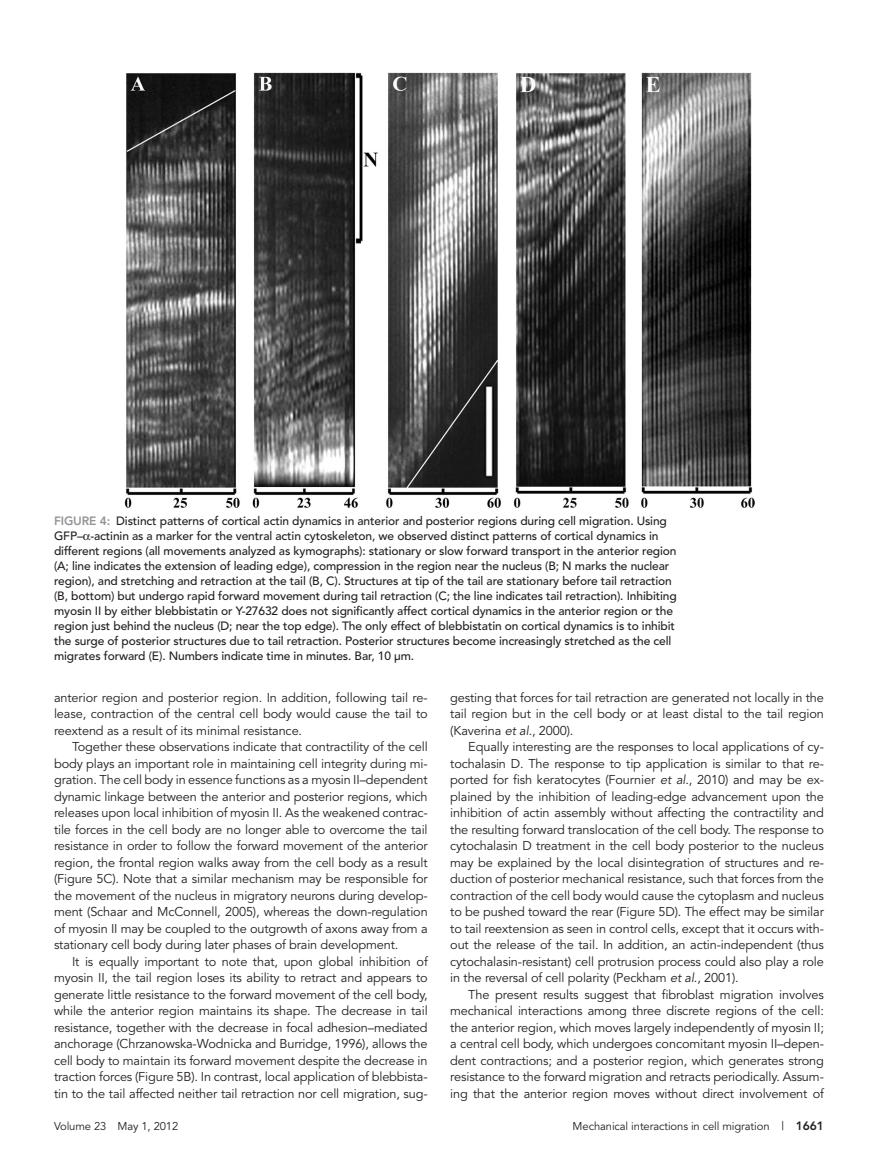
<style>
.page{position:relative;width:878px;height:1175px;background:#fff}
.page>*{position:absolute;margin:0;border:0;box-sizing:border-box;transform-origin:0 0}
.t1{font:12.75px/16.5px "Avenir";letter-spacing:-.01em;color:#231f20;text-align:justify}
.t2{font:500 12px/15px "Avenir";letter-spacing:-.01em;color:#231f20}
.t3{font:11.25px "Avenir";letter-spacing:-.01em;color:#231f20}
.s1{font-weight:800;color:#939598}
.s2{font-style:italic}
.s3{font-size:12px}
.s4{font-weight:800;font-size:12px}
</style>
<div class="page">
<img style="left:124px;top:72px;width:630px;height:436px">
<p class="t2" style="left:54px;top:513px;width:624px"><span class="s1">FIGURE 4:</span> Distinct patterns of cortical actin dynamics in anterior and posterior regions during cell migration. Using GFP– -actinin as a marker for the ventral actin cytoskeleton, we observed distinct patterns of cortical dynamics in different regions (all movements analyzed as kymographs): stationary or slow forward transport in the anterior region (A; line indicates the extension of leading edge), compression in the region near the nucleus (B; N marks the nuclear region), and stretching and retraction at the tail (B, C). Structures at tip of the tail are stationary before tail retraction (B, bottom) but undergo rapid forward movement during tail retraction (C; the line indicates tail retraction). Inhibiting myosin II by either blebbistatin or Y-27632 does not significantly affect cortical dynamics in the anterior region or the region just behind the nucleus (D; near the top edge). The only effect of blebbistatin on cortical dynamics is to inhibit the surge of posterior structures due to tail retraction. Posterior structures become increasingly stretched as the cell migrates forward (E). Numbers indicate time in minutes. Bar, 10 μm.</p>
<p class="t1" style="left:54px;top:689px;width:375px">anterior region and posterior region. In addition, following tail re&shy;lease, contraction of the central cell body would cause the tail to reextend as a result of its minimal resistance.</p>
<p class="t1" style="left:54px;top:738px;width:375px;text-indent:18px">Together these observations indicate that contractility of the cell body plays an important role in maintaining cell integrity during mi&shy;gration. The cell body in essence functions as a myosin II–dependent dynamic linkage between the anterior and posterior regions, which releases upon local inhibition of myosin II. As the weakened contrac&shy;tile forces in the cell body are no longer able to overcome the tail resistance in order to follow the forward movement of the anterior region, the frontal region walks away from the cell body as a result (Figure 5C). Note that a similar mechanism may be responsible for the movement of the nucleus in migratory neurons during develop&shy;ment (Schaar and McConnell, 2005), whereas the down-regulation of myosin II may be coupled to the outgrowth of axons away from a stationary cell body during later phases of brain development.</p>
<p class="t1" style="left:54px;top:953px;width:375px;text-indent:18px">It is equally important to note that, upon global inhibition of myosin II, the tail region loses its ability to retract and appears to generate little resistance to the forward movement of the cell body, while the anterior region maintains its shape. The decrease in tail resistance, together with the decrease in focal adhesion–mediated anchorage (Chrzanowska-Wodnicka and Burridge, 1996), allows the cell body to maintain its forward movement despite the decrease in traction forces (Figure 5B). In contrast, local application of blebbista&shy;tin to the tail affected neither tail retraction nor cell migration, sug-</p>
<p class="t1" style="left:450px;top:689px;width:375px">gesting that forces for tail retraction are generated not locally in the tail region but in the cell body or at least distal to the tail region (Kaverina <span class="s2">et al</span>., 2000).</p>
<p class="t1" style="left:450px;top:738px;width:375px;text-indent:18px">Equally interesting are the responses to local applications of cy&shy;tochalasin D. The response to tip application is similar to that re&shy;ported for fish keratocytes (Fournier <span class="s2">et al</span>., 2010) and may be ex&shy;plained by the inhibition of leading-edge advancement upon the inhibition of actin assembly without affecting the contractility and the resulting forward translocation of the cell body. The response to cytochalasin D treatment in the cell body posterior to the nucleus may be explained by the local disintegration of structures and re&shy;duction of posterior mechanical resistance, such that forces from the contraction of the cell body would cause the cytoplasm and nucleus to be pushed toward the rear (Figure 5D). The effect may be similar to tail reextension as seen in control cells, except that it occurs with&shy;out the release of the tail. In addition, an actin-independent (thus cytochalasin-resistant) cell protrusion process could also play a role in the reversal of cell polarity (Peckham <span class="s2">et al</span>., 2001).</p>
<p class="t1" style="left:450px;top:986px;width:375px;text-indent:18px">The present results suggest that fibroblast migration involves mechanical interactions among three discrete regions of the cell: the anterior region, which moves largely independently of myosin II; a central cell body, which undergoes concomitant myosin II–depen&shy;dent contractions; and a posterior region, which generates strong resistance to the forward migration and retracts periodically. Assum&shy;ing that the anterior region moves without direct involvement of</p>
<p class="t3" style="left:54px;top:1119px;width:126px">Volume 23 May 1, 2012</p>
<p class="t3" style="left:572px;top:1119px;width:253px">Mechanical interactions in cell migration <span class="s3">|</span> <span class="s4">1661</span></p>
</div>
